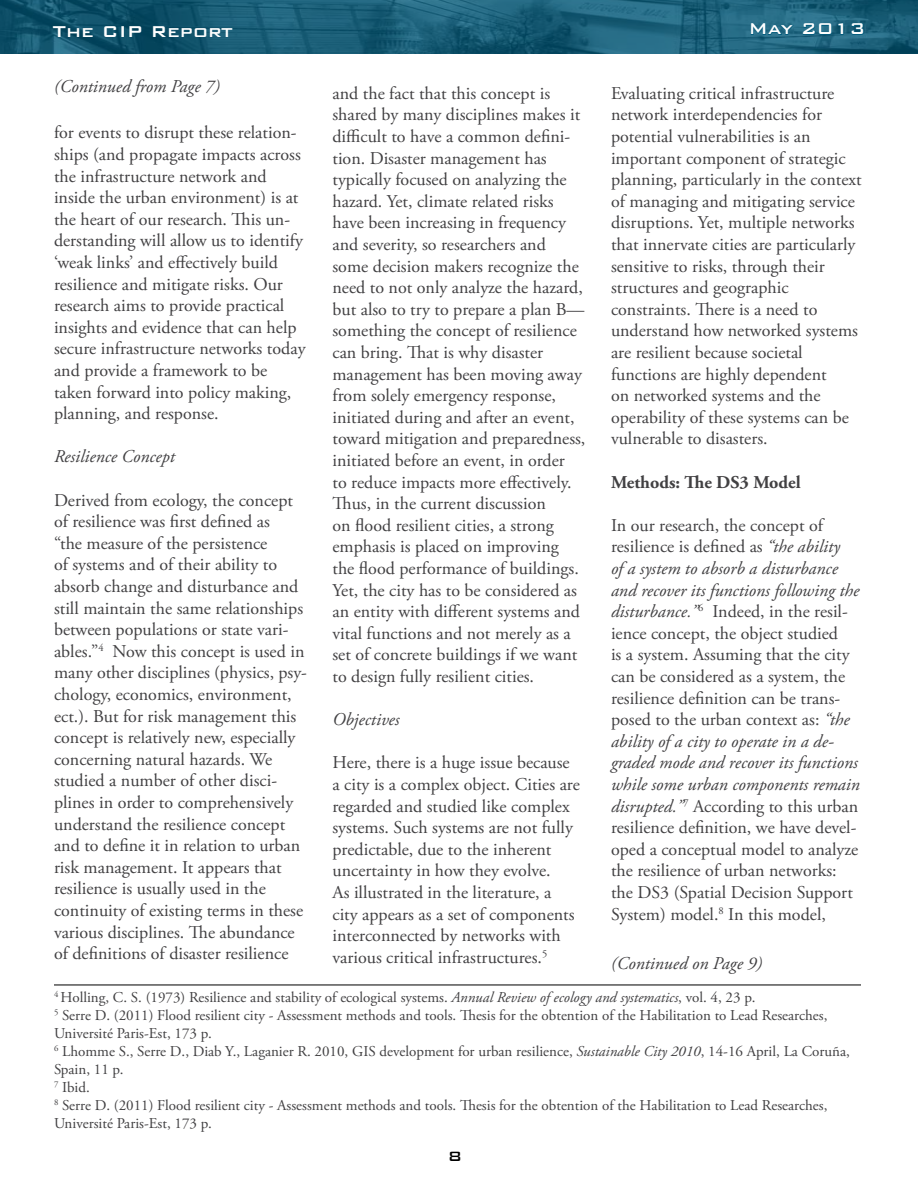
<style>
.page{position:relative;width:918px;height:1188px;background:#fff}
.page>*{position:absolute;margin:0;border:0;box-sizing:border-box;transform-origin:0 0}
.t1{font:500 21px "Bank Gothic BT";color:#fff}
.t2{font:18px/21.6px "Adobe Garamond Pro";color:#414042}
.t3{font:italic 18px "Adobe Garamond Pro";color:#414042}
.t4{font:700 18px "Adobe Garamond Pro";color:#414042}
.t5{font:500 18px "Bank Gothic BT";color:#000}
.t6{font:15px/18px "Adobe Garamond Pro";color:#414042}
.s1{font-style:italic}
</style>
<div class="page">
<img style="left:0;top:0;width:918px;height:54px">
<svg style="left:751px;top:23px;width:42px;height:12px"></svg>
<svg style="left:803px;top:23px;width:29px;height:12px"></svg>
<svg style="left:838px;top:23px;width:6px;height:12px"></svg>
<svg style="left:851px;top:23px;width:13px;height:12px"></svg>
<hr style="left:54px;top:984px;width:807px;height:2px;background:#000">
<p class="t1" style="left:53px;top:20px;width:182px">The CIP Report</p>
<p class="t1" style="left:749px;top:17px;width:119px">May 2013</p>
<p class="t3" style="left:54px;top:76px;width:168px">(Continued from Page 7)</p>
<p class="t2" style="left:611px;top:83px;width:252px">Evaluating critical infrastructure network interdependencies for potential vulnerabilities is an important component of strategic planning, particularly in the context of managing and mitigating service disruptions. Yet, multiple networks that innervate cities are particularly sensitive to risks, through their structures and geographic constraints. There is a need to understand how networked systems are resilient because societal functions are highly dependent<br>on networked systems and the operability of these systems can be vulnerable to disasters.</p>
<p class="t4" style="left:611px;top:471px;width:191px">Methods: The DS3 Model</p>
<p class="t2" style="left:611px;top:515px;width:251px">In our research, the concept of resilience is defined as <span class="s1">“the ability<br>of a system to absorb a disturbance and recover its functions following the disturbance.”</span><sup>6</sup> Indeed, in the resil&shy;ience concept, the object studied<br>is a system. Assuming that the city can be considered as a system, the resilience definition can be trans&shy;posed to the urban context as: <span class="s1">“the ability of a city to operate in a de&shy;graded mode and recover its functions while some urban components remain disrupted.”</span><sup>7</sup> According to this urban resilience definition, we have devel&shy;oped a conceptual model to analyze the resilience of urban networks: the DS3 (Spatial Decision Support System) model.<sup>8</sup> In this model,</p>
<p class="t2" style="left:333px;top:83px;width:254px">and the fact that this concept is shared by many disciplines makes it difficult to have a common defini&shy;tion. Disaster management has typically focused on analyzing the hazard. Yet, climate related risks have been increasing in frequency and severity, so researchers and some decision makers recognize the need to not only analyze the hazard, but also to try to prepare a plan B— something the concept of resilience can bring. That is why disaster management has been moving away from solely emergency response, initiated during and after an event, toward mitigation and preparedness, initiated before an event, in order<br>to reduce impacts more effectively.<br>Thus, in the current discussion<br>on flood resilient cities, a strong emphasis is placed on improving<br>the flood performance of buildings.<br>Yet, the city has to be considered as an entity with different systems and vital functions and not merely as a set of concrete buildings if we want to design fully resilient cities.</p>
<p class="t3" style="left:333px;top:709px;width:69px">Objectives</p>
<p class="t2" style="left:333px;top:753px;width:249px">Here, there is a huge issue because a city is a complex object. Cities are regarded and studied like complex systems. Such systems are not fully predictable, due to the inherent uncertainty in how they evolve.<br>As illustrated in the literature, a city appears as a set of components interconnected by networks with various critical infrastructures.<sup>5</sup></p>
<p class="t2" style="left:54px;top:122px;width:253px">for events to disrupt these relation&shy;ships (and propagate impacts across the infrastructure network and inside the urban environment) is at the heart of our research. This un&shy;derstanding will allow us to identify ‘weak links’ and effectively build resilience and mitigate risks. Our research aims to provide practical insights and evidence that can help secure infrastructure networks today and provide a framework to be taken forward into policy making, planning, and response.</p>
<p class="t3" style="left:54px;top:446px;width:122px">Resilience Concept</p>
<p class="t2" style="left:54px;top:490px;width:255px">Derived from ecology, the concept of resilience was first defined as<br>“the measure of the persistence<br>of systems and of their ability to absorb change and disturbance and still maintain the same relationships between populations or state vari&shy;ables.”<sup>4</sup> Now this concept is used in many other disciplines (physics, psy&shy;chology, economics, environment, ect.). But for risk management this concept is relatively new, especially concerning natural hazards. We studied a number of other disci&shy;plines in order to comprehensively understand the resilience concept and to define it in relation to urban risk management. It appears that resilience is usually used in the continuity of existing terms in these various disciplines. The abundance of definitions of disaster resilience</p>
<p class="t3" style="left:611px;top:953px;width:153px">(Continued on Page 9)</p>
<p class="t6" style="left:54px;top:989px;width:797px"><sup>4</sup> Holling, C. S. (1973) Resilience and stability of ecological systems. <span class="s1">Annual Review of ecology and systematics</span>, vol. 4, 23 p.<br><sup>5</sup> Serre D. (2011) Flood resilient city - Assessment methods and tools. Thesis for the obtention of the Habilitation to Lead Researches, Université Paris-Est, 173 p.<br><sup>6</sup> Lhomme S., Serre D., Diab Y., Laganier R. 2010, GIS development for urban resilience, <span class="s1">Sustainable City 2010</span>, 14-16 April, La Coruña, Spain, 11 p.<br><sup>7</sup> Ibid.<br><sup>8</sup> Serre D. (2011) Flood resilient city - Assessment methods and tools. Thesis for the obtention of the Habilitation to Lead Researches, Université Paris-Est, 173 p.</p>
<p class="t5" style="left:448px;top:1147px;width:15px">8</p>
</div>
